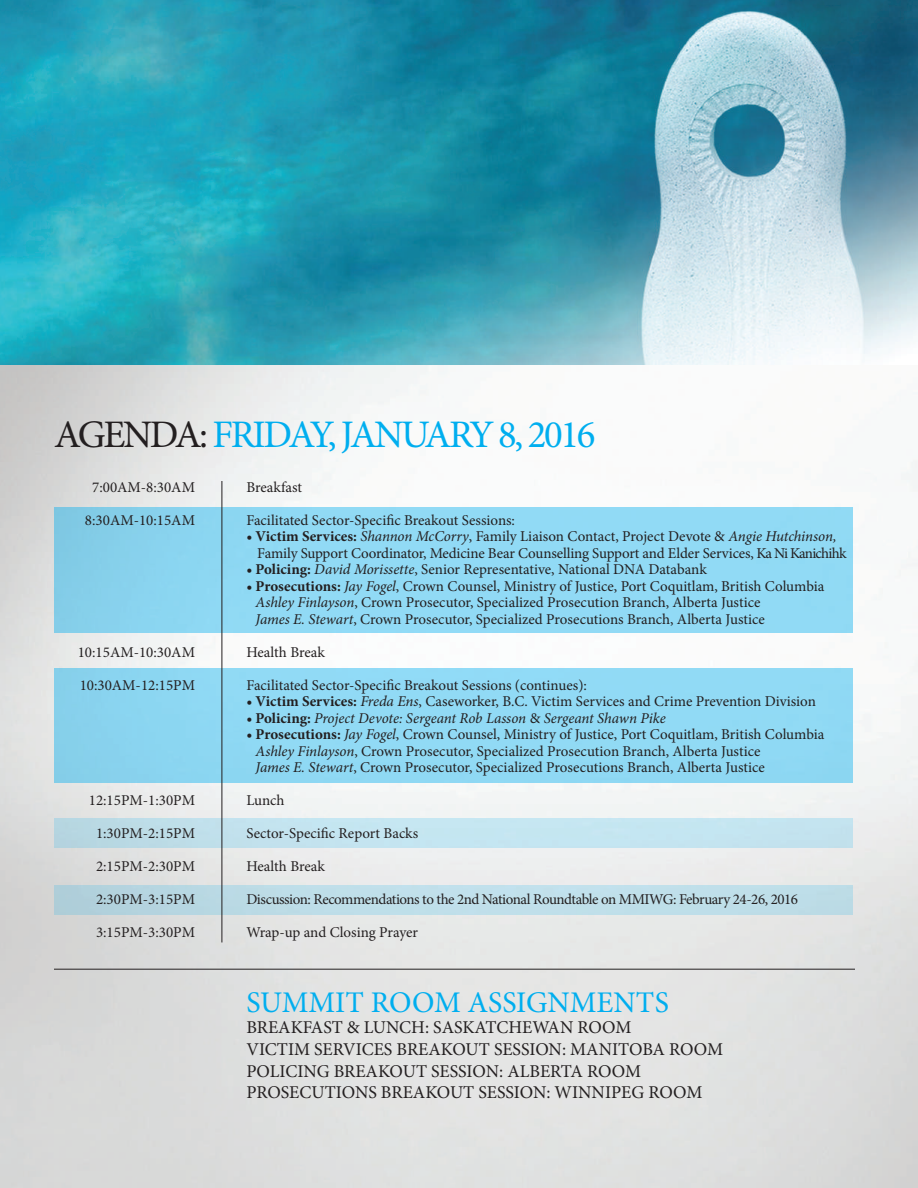
<style>
.page{position:relative;width:918px;height:1188px;background:#fff}
.page>*{position:absolute;margin:0;border:0;box-sizing:border-box;transform-origin:0 0}
.t1{font:39px "Minion Pro";letter-spacing:-.06em;color:#00aeef}
.t2{font:30px "Minion Pro";color:#00aeef}
.t3{font:18px/21.6px "Minion Pro";color:#231f20}
.t4{font:15px/16.5px "Minion Pro";color:#231f20}
.t5{font:15px "Minion Pro";letter-spacing:-.03em;color:#231f20}
.t6{font:italic 15px "Minion Pro";letter-spacing:-.005em;color:#231f20}
.s1{color:#231f20}
.s2{font-weight:700}
.s3{font-style:italic}
.s4{font-weight:700;font-style:normal}
.s5{font-style:normal}
</style>
<div class="page">
<img style="left:0;top:364px;width:918px;height:824px">
<div style="left:54px;top:508px;width:798px;height:125px;background:#91daf5"></div>
<div style="left:54px;top:669px;width:798px;height:114px;background:#91daf4"></div>
<div style="left:54px;top:818px;width:798px;height:30px;background:linear-gradient(to right,#bddde8,#c7e8f3)"></div>
<div style="left:54px;top:885px;width:798px;height:30px;background:linear-gradient(to right,#b6d6e1,#c2e2ec)"></div>
<hr style="left:222px;top:481px;width:1px;height:461px;background:#231f20">
<hr style="left:54px;top:969px;width:801px;height:1px;background:#231f20">
<img style="left:0;top:0;width:918px;height:364px">
<h1 class="t1" style="left:54px;top:408px;width:543px"><span class="s1">AGENDA:</span> FRIDAY, JANUARY 8, 2016</h1>
<p class="t4" style="left:246px;top:479px;width:57px">Breakfast</p>
<p class="t4" style="left:246px;top:512px;width:270px">Facilitated Sector-Specific Breakout Sessions:</p>
<p class="t4" style="left:257px;top:528px;width:591px;text-indent:-11px"><span class="s2">• Victim Services:</span> <span class="s3">Shannon McCorry</span>, Family Liaison Contact, Project Devote &amp; <span class="s3">Angie Hutchinson,<br></span>Family Support Coordinator, Medicine Bear Counselling Support and Elder Services, Ka Ni Kanichihk</p>
<p class="t4" style="left:246px;top:561px;width:462px"><span class="s2">• Policing:</span> <span class="s3">David Morissette</span>, Senior Representative, National DNA Databank</p>
<p class="t4" style="left:256px;top:578px;width:570px;text-indent:-9px"><span class="s2">• Prosecutions:</span> <span class="s3">Jay Fogel</span>, Crown Counsel, Ministry of Justice, Port Coquitlam, British Columbia<br><span class="s3">Ashley Finlayson</span>, Crown Prosecutor, Specialized Prosecution Branch, Alberta Justice<br><span class="s3">James E. Stewart</span>, Crown Prosecutor, Specialized Prosecutions Branch, Alberta Justice</p>
<p class="t4" style="left:246px;top:644px;width:80px">Health Break</p>
<p class="t4" style="left:246px;top:677px;width:342px">Facilitated Sector-Specific Breakout Sessions (continues):</p>
<p class="t4" style="left:246px;top:693px;width:571px"><span class="s2">• Victim Services:</span> <span class="s3">Freda Ens</span>, Caseworker, B.C. Victim Services and Crime Prevention Division</p>
<p class="t6" style="left:246px;top:708px;width:421px"><span class="s4">• Policing:</span> Project Devote: Sergeant Rob Lasson <span class="s5">&amp;</span> Sergeant Shawn Pike</p>
<p class="t4" style="left:256px;top:726px;width:570px;text-indent:-9px"><span class="s2">• Prosecutions:</span> <span class="s3">Jay Fogel</span>, Crown Counsel, Ministry of Justice, Port Coquitlam, British Columbia<br><span class="s3">Ashley Finlayson</span>, Crown Prosecutor, Specialized Prosecution Branch, Alberta Justice<br><span class="s3">James E. Stewart</span>, Crown Prosecutor, Specialized Prosecutions Branch, Alberta Justice</p>
<p class="t4" style="left:246px;top:792px;width:40px">Lunch</p>
<p class="t4" style="left:246px;top:825px;width:173px">Sector-Specific Report Backs</p>
<p class="t4" style="left:246px;top:858px;width:80px">Health Break</p>
<p class="t5" style="left:246px;top:890px;width:553px">Discussion: Recommendations to the 2nd National Roundtable on MMIWG: February 24-26, 2016</p>
<p class="t4" style="left:246px;top:924px;width:173px">Wrap-up and Closing Prayer</p>
<p class="t4" style="left:92px;top:479px;width:104px">7:00AM-8:30AM</p>
<p class="t4" style="left:85px;top:512px;width:112px">8:30AM-10:15AM</p>
<p class="t4" style="left:78px;top:644px;width:119px">10:15AM-10:30AM</p>
<p class="t4" style="left:80px;top:677px;width:117px">10:30AM-12:15PM</p>
<p class="t4" style="left:89px;top:792px;width:108px">12:15PM-1:30PM</p>
<p class="t4" style="left:96px;top:825px;width:101px">1:30PM-2:15PM</p>
<p class="t4" style="left:96px;top:858px;width:101px">2:15PM-2:30PM</p>
<p class="t4" style="left:96px;top:891px;width:101px">2:30PM-3:15PM</p>
<p class="t4" style="left:96px;top:924px;width:101px">3:15PM-3:30PM</p>
<h2 class="t2" style="left:246px;top:982px;width:424px">SUMMIT ROOM ASSIGNMENTS</h2>
<p class="t3" style="left:246px;top:1017px;width:478px">BREAKFAST &amp; LUNCH: SASKATCHEWAN ROOM<br>VICTIM SERVICES BREAKOUT SESSION: MANITOBA ROOM POLICING BREAKOUT SESSION: ALBERTA ROOM PROSECUTIONS BREAKOUT SESSION: WINNIPEG ROOM</p>
</div>
